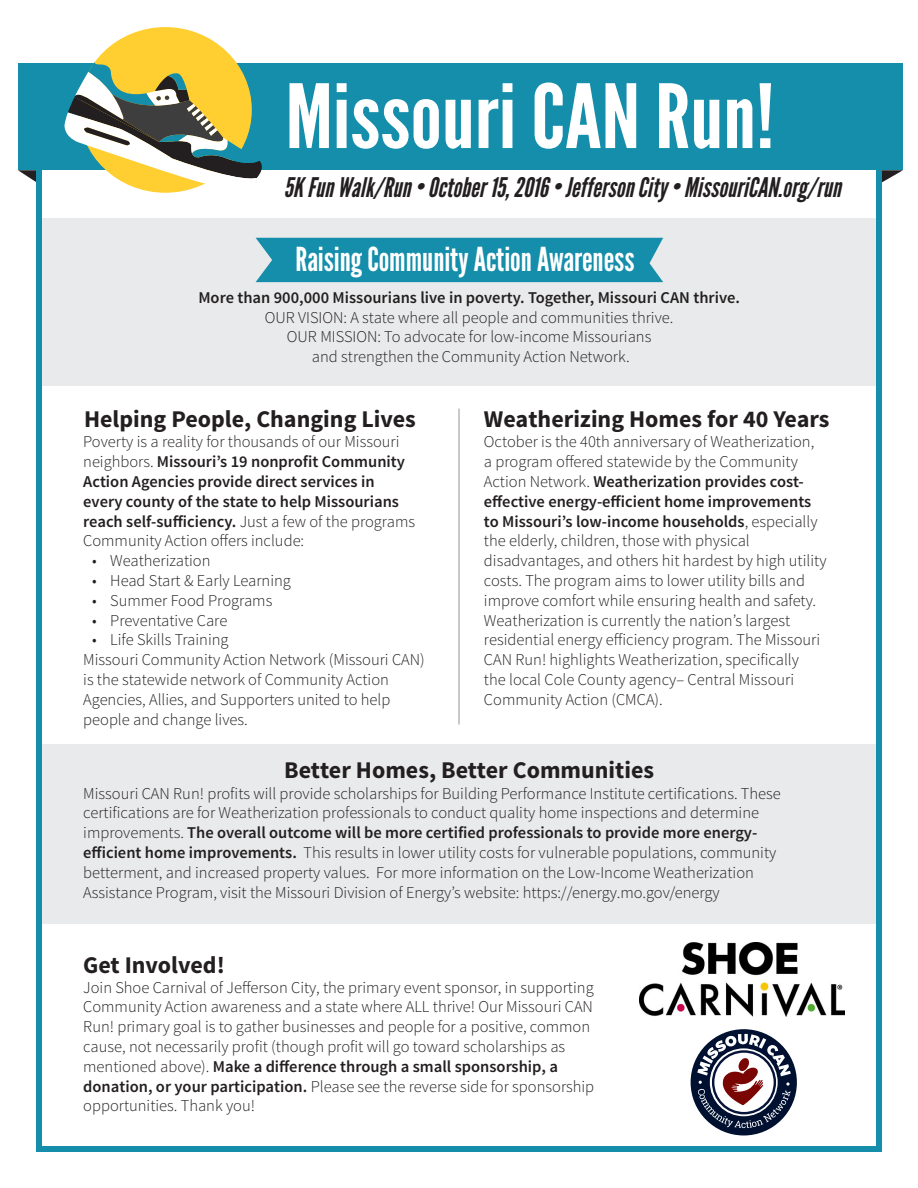
<style>
.page{position:relative;width:918px;height:1188px;background:#fff}
.page>*{position:absolute;margin:0;border:0;box-sizing:border-box;transform-origin:0 0}
.t1{font:88.2px "League Gothic";color:#fff;scale:1.11 1}
.t2{font:33px "League Gothic";color:#fff}
.t3{font:italic 27px "League Gothic";color:#231f20}
.t4{font:700 24px "Source Sans Pro";color:#231f20}
.t5{font:300 16.5px/19.8px "Source Sans Pro";color:#231f20}
.t6{font:600 16.5px/19.8px "Source Sans Pro";color:#231f20}
.s1{font-weight:300}
.s2{font-weight:600}
</style>
<div class="page">
<div style="left:36px;top:218px;width:846px;height:167px;background:#e9eaeb"></div>
<div style="left:36px;top:744px;width:846px;height:180px;background:#e9eaeb"></div>
<div style="left:18px;top:63px;width:884px;height:107px;background:#148eaa"></div>
<svg style="left:18px;top:170px;width:18px;height:12px"></svg>
<svg style="left:882px;top:170px;width:21px;height:13px"></svg>
<div style="left:36px;top:84px;width:846px;height:1068px;border:6px solid #148eaa"></div>
<div style="left:79px;top:27px;width:173px;height:166px;background:#ffcf32;border-radius:50%"></div>
<svg style="left:63px;top:62px;width:202px;height:127px"></svg>
<div style="left:256px;top:238px;width:407px;height:44px;background:#148eaa"></div>
<hr style="left:459px;top:409px;width:1px;height:316px;background:#939598">
<img style="left:639px;top:943px;width:206px;height:74px">
<svg style="left:691px;top:1029px;width:106px;height:106px"></svg>
<div style="left:712px;top:1050px;width:64px;height:64px;border:2px solid #061439;border-radius:50%"></div>
<h1 class="t1" style="left:286px;top:64px;width:442px">Missouri CAN Run!</h1>
<p class="t3" style="left:284px;top:172px;width:559px">5K Fun Walk/Run • October 15, 2016 • Jefferson City • MissouriCAN.org/run</p>
<p class="t2" style="left:295px;top:240px;width:341px">Raising Community Action Awareness</p>
<p class="t6" style="left:198px;top:288px;width:543px">More than 900,000 Missourians live in poverty. Together, Missouri CAN thrive.</p>
<p class="t5" style="left:265px;top:307px;width:410px">OUR VISION: A state where all people and communities thrive.</p>
<p class="t5" style="left:287px;top:327px;width:366px;text-align:center">OUR MISSION: To advocate for low-income Missourians and strengthen the Community Action Network.</p>
<p class="t4" style="left:84px;top:403px;width:333px">Helping People, Changing Lives</p>
<p class="t4" style="left:484px;top:403px;width:347px">Weatherizing Homes for 40 Years</p>
<p class="t6" style="left:83px;top:432px;width:333px"><span class="s1">Poverty is a reality for thousands of our Missouri neighbors.</span> Missouri’s 19 nonprofit Community Action Agencies provide direct services in every county of the state to help Missourians reach self-sufficiency. <span class="s1">Just a few of the programs Community Action offers include:</span></p>
<p class="t5" style="left:92px;top:551px;width:120px">• Weatherization</p>
<p class="t5" style="left:92px;top:571px;width:200px">• Head Start &amp; Early Learning</p>
<p class="t5" style="left:92px;top:590px;width:182px">• Summer Food Programs</p>
<p class="t5" style="left:92px;top:610px;width:137px">• Preventative Care</p>
<p class="t5" style="left:92px;top:630px;width:138px">• Life Skills Training</p>
<p class="t5" style="left:83px;top:650px;width:343px">Missouri Community Action Network (Missouri CAN) is the statewide network of Community Action Agencies, Allies, and Supporters united to help people and change lives.</p>
<p class="t5" style="left:484px;top:432px;width:344px">October is the 40th anniversary of Weatherization, a program offered statewide by the Community Action Network. <span class="s2">Weatherization provides cost&shy;effective energy-efficient home improvements to Missouri’s low-income households</span>, especially the elderly, children, those with physical disadvantages, and others hit hardest by high utility costs. The program aims to lower utility bills and improve comfort while ensuring health and safety.<br>Weatherization is currently the nation’s largest residential energy efficiency program. The Missouri CAN Run! highlights Weatherization, specifically<br>the local Cole County agency– Central Missouri Community Action (CMCA).</p>
<p class="t4" style="left:284px;top:754px;width:371px">Better Homes, Better Communities</p>
<p class="t5" style="left:83px;top:783px;width:699px">Missouri CAN Run! profits will provide scholarships for Building Performance Institute certifications. These certifications are for Weatherization professionals to conduct quality home inspections and determine improvements. <span class="s2">The overall outcome will be more certified professionals to provide more energy&shy;efficient home improvements.</span> This results in lower utility costs for vulnerable populations, community betterment, and increased property values. For more information on the Low-Income Weatherization Assistance Program, visit the Missouri Division of Energy’s website: https://energy.mo.gov/energy</p>
<p class="t4" style="left:83px;top:949px;width:143px">Get Involved!</p>
<p class="t5" style="left:83px;top:977px;width:512px">Join Shoe Carnival of Jefferson City, the primary event sponsor, in supporting Community Action awareness and a state where ALL thrive! Our Missouri CAN Run! primary goal is to gather businesses and people for a positive, common cause, not necessarily profit (though profit will go toward scholarships as mentioned above). <span class="s2">Make a difference through a small sponsorship, a donation, or your participation.</span> Please see the reverse side for sponsorship opportunities. Thank you!</p>
</div>
